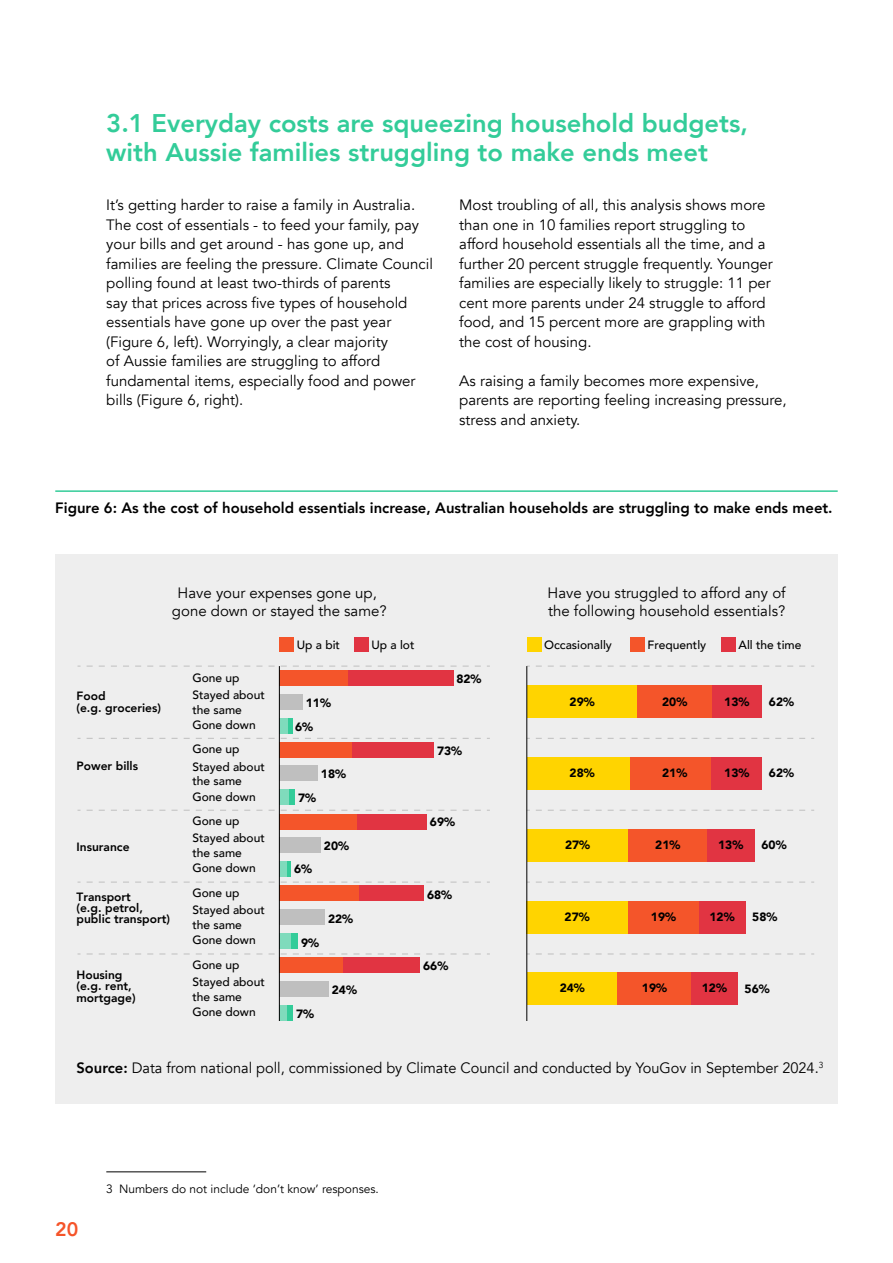
<style>
.page{position:relative;width:893px;height:1263px;background:#fff}
.page>*{position:absolute;margin:0;border:0;box-sizing:border-box;transform-origin:0 0}
.t1{font:800 25.5px/28.5px "Avenir";color:#3c9}
.t2{font:800 19.5px "Avenir";color:#f55429}
.t3{font:15px/19.5px "Avenir";color:#000}
.t4{font:800 15px "Avenir";color:#000}
.t5{font:500 12px/17.5px "Avenir";color:#000}
.t6{font:800 12px/11.4px "Avenir";color:#000}
.t7{font:900 12px "Avenir";color:#000}
.t8{font:12px "Avenir";color:#000}
.s1{font-weight:800}
</style>
<div class="page">
<div style="left:55px;top:554px;width:783px;height:549px;background:#eee"></div>
<div style="left:527px;top:685px;width:110px;height:33px;background:#ffd400"></div>
<div style="left:637px;top:685px;width:75px;height:33px;background:#f4552a"></div>
<div style="left:712px;top:685px;width:50px;height:33px;background:#e13442"></div>
<div style="left:527px;top:757px;width:103px;height:33px;background:#ffd400"></div>
<div style="left:630px;top:757px;width:81px;height:33px;background:#f4552a"></div>
<div style="left:711px;top:757px;width:51px;height:33px;background:#e13442"></div>
<div style="left:527px;top:829px;width:101px;height:33px;background:#ffd400"></div>
<div style="left:628px;top:829px;width:79px;height:33px;background:#f4552a"></div>
<div style="left:707px;top:829px;width:47px;height:33px;background:#e13442"></div>
<div style="left:527px;top:901px;width:101px;height:32px;background:#ffd400"></div>
<div style="left:628px;top:901px;width:71px;height:32px;background:#f4552a"></div>
<div style="left:699px;top:901px;width:46px;height:32px;background:#e13442"></div>
<div style="left:527px;top:972px;width:91px;height:33px;background:#ffd400"></div>
<div style="left:618px;top:972px;width:73px;height:33px;background:#f4552a"></div>
<div style="left:691px;top:972px;width:46px;height:33px;background:#e13442"></div>
<div style="left:279px;top:694px;width:24px;height:16px;background:#bfbfbf"></div>
<div style="left:279px;top:671px;width:69px;height:15px;background:#f4552a"></div>
<div style="left:348px;top:671px;width:105px;height:15px;background:#e13442"></div>
<div style="left:279px;top:718px;width:9px;height:16px;background:#7fdbbc"></div>
<hr style="left:288px;top:718px;width:4px;height:16px;background:#3c9">
<div style="left:279px;top:765px;width:39px;height:16px;background:#bfbfbf"></div>
<div style="left:279px;top:789px;width:10px;height:16px;background:#7fdbbc"></div>
<div style="left:289px;top:789px;width:6px;height:16px;background:#3c9"></div>
<div style="left:279px;top:742px;width:73px;height:15px;background:#f4552a"></div>
<div style="left:352px;top:742px;width:82px;height:15px;background:#e13442"></div>
<svg style="left:87px;top:738px;width:403px;height:1px"></svg>
<div style="left:279px;top:837px;width:42px;height:16px;background:#bfbfbf"></div>
<div style="left:279px;top:861px;width:8px;height:16px;background:#7fdbbc"></div>
<hr style="left:287px;top:861px;width:4px;height:16px;background:#3c9">
<div style="left:279px;top:814px;width:78px;height:15px;background:#f4552a"></div>
<div style="left:357px;top:814px;width:70px;height:15px;background:#e13442"></div>
<svg style="left:87px;top:810px;width:403px;height:1px"></svg>
<div style="left:279px;top:909px;width:46px;height:16px;background:#bfbfbf"></div>
<div style="left:279px;top:933px;width:12px;height:16px;background:#7fdbbc"></div>
<div style="left:291px;top:933px;width:7px;height:16px;background:#3c9"></div>
<div style="left:279px;top:885px;width:81px;height:16px;background:#f4552a"></div>
<div style="left:360px;top:885px;width:64px;height:16px;background:#e13442"></div>
<svg style="left:87px;top:882px;width:403px;height:1px"></svg>
<div style="left:279px;top:981px;width:50px;height:16px;background:#bfbfbf"></div>
<div style="left:279px;top:1005px;width:8px;height:15px;background:#7fdbbc"></div>
<div style="left:287px;top:1005px;width:6px;height:15px;background:#3c9"></div>
<div style="left:279px;top:957px;width:64px;height:16px;background:#f4552a"></div>
<div style="left:343px;top:957px;width:77px;height:16px;background:#e13442"></div>
<svg style="left:87px;top:953px;width:403px;height:1px"></svg>
<svg style="left:87px;top:666px;width:403px;height:1px"></svg>
<div style="left:527px;top:637px;width:14px;height:14px;background:#ffd400"></div>
<div style="left:630px;top:637px;width:15px;height:14px;background:#f4552a"></div>
<div style="left:279px;top:637px;width:15px;height:14px;background:#f4552a"></div>
<div style="left:354px;top:637px;width:14px;height:14px;background:#e13442"></div>
<div style="left:721px;top:637px;width:14px;height:14px;background:#e13442"></div>
<svg style="left:536px;top:738px;width:278px;height:1px"></svg>
<svg style="left:536px;top:810px;width:278px;height:1px"></svg>
<svg style="left:536px;top:882px;width:278px;height:1px"></svg>
<svg style="left:536px;top:953px;width:278px;height:1px"></svg>
<svg style="left:536px;top:666px;width:278px;height:1px"></svg>
<hr style="left:526px;top:666px;width:1px;height:354px;background:#000">
<hr style="left:279px;top:666px;width:1px;height:354px;background:#000">
<hr style="left:55px;top:490px;width:783px;height:2px;background:#3c9">
<hr style="left:106px;top:1171px;width:100px;height:1px;background:#000">
<h1 class="t1" style="left:106px;top:109px;width:643px">3.1 Everyday costs are squeezing household budgets, with Aussie families struggling to make ends meet</h1>
<p class="t3" style="left:106px;top:195px;width:328px">It’s getting harder to raise a family in Australia.<br>The cost of essentials - to feed your family, pay your bills and get around - has gone up, and families are feeling the pressure. Climate Council polling found at least two-thirds of parents<br>say that prices across five types of household essentials have gone up over the past year (Figure 6, left). Worryingly, a clear majority<br>of Aussie families are struggling to afford fundamental items, especially food and power bills (Figure 6, right).</p>
<p class="t3" style="left:459px;top:195px;width:315px">Most troubling of all, this analysis shows more than one in 10 families report struggling to afford household essentials all the time, and a further 20 percent struggle frequently. Younger families are especially likely to struggle: 11 per cent more parents under 24 struggle to afford food, and 15 percent more are grappling with the cost of housing.</p>
<p class="t3" style="left:459px;top:371px;width:329px">As raising a family becomes more expensive, parents are reporting feeling increasing pressure, stress and anxiety.</p>
<p class="t4" style="left:55px;top:496px;width:779px">Figure 6: As the cost of household essentials increase, Australian households are struggling to make ends meet.</p>
<p class="t3" style="left:172px;top:584px;width:216px;line-height:18px;text-align:center">Have your expenses gone up, gone down or stayed the same?</p>
<p class="t3" style="left:548px;top:584px;width:240px;line-height:18px">Have you struggled to afford any of the following household essentials?</p>
<p class="t6" style="left:77px;top:690px;width:86px">Food<br>(e.g. groceries)</p>
<p class="t6" style="left:77px;top:760px;width:63px">Power bills</p>
<p class="t6" style="left:77px;top:841px;width:55px">Insurance</p>
<p class="t6" style="left:77px;top:891px;width:95px">Transport<br>(e.g. petrol, public transport)</p>
<p class="t6" style="left:77px;top:969px;width:61px">Housing (e.g. rent, mortgage)</p>
<p class="t5" style="left:192px;top:668px;width:74px">Gone up<br>Stayed about</p>
<p class="t5" style="left:192px;top:701px;width:65px;line-height:15.6px">the same<br>Gone down</p>
<p class="t5" style="left:192px;top:739px;width:74px">Gone up<br>Stayed about</p>
<p class="t5" style="left:192px;top:772px;width:65px;line-height:15.6px">the same<br>Gone down</p>
<p class="t5" style="left:192px;top:811px;width:74px">Gone up<br>Stayed about</p>
<p class="t5" style="left:192px;top:844px;width:65px;line-height:15.6px">the same<br>Gone down</p>
<p class="t5" style="left:192px;top:883px;width:74px">Gone up<br>Stayed about</p>
<p class="t5" style="left:192px;top:916px;width:65px;line-height:15.6px">the same<br>Gone down</p>
<p class="t5" style="left:192px;top:955px;width:74px">Gone up<br>Stayed about</p>
<p class="t5" style="left:192px;top:988px;width:65px;line-height:15.6px">the same<br>Gone down</p>
<p class="t5" style="left:297px;top:635px;width:45px">Up a bit</p>
<p class="t5" style="left:371px;top:635px;width:45px">Up a lot</p>
<p class="t5" style="left:544px;top:635px;width:69px">Occasionally</p>
<p class="t5" style="left:648px;top:635px;width:60px">Frequently</p>
<p class="t5" style="left:738px;top:635px;width:64px">All the time</p>
<p class="t7" style="left:306px;top:693px;width:27px">11%</p>
<p class="t7" style="left:295px;top:716px;width:19px">6%</p>
<p class="t7" style="left:321px;top:764px;width:27px">18%</p>
<p class="t7" style="left:298px;top:787px;width:19px">7%</p>
<p class="t7" style="left:294px;top:859px;width:19px">6%</p>
<p class="t7" style="left:324px;top:835px;width:27px">20%</p>
<p class="t7" style="left:328px;top:909px;width:27px">22%</p>
<p class="t7" style="left:301px;top:932px;width:19px">9%</p>
<p class="t7" style="left:296px;top:1003px;width:19px">7%</p>
<p class="t7" style="left:332px;top:979px;width:27px">24%</p>
<p class="t7" style="left:456px;top:669px;width:27px">82%</p>
<p class="t7" style="left:437px;top:740px;width:27px">73%</p>
<p class="t7" style="left:430px;top:811px;width:27px">69%</p>
<p class="t7" style="left:427px;top:885px;width:27px">68%</p>
<p class="t7" style="left:423px;top:956px;width:27px">66%</p>
<p class="t7" style="left:570px;top:691px;width:27px">29%</p>
<p class="t7" style="left:662px;top:691px;width:27px">20%</p>
<p class="t7" style="left:724px;top:691px;width:27px">13%</p>
<p class="t7" style="left:769px;top:691px;width:27px">62%</p>
<p class="t7" style="left:570px;top:763px;width:27px">28%</p>
<p class="t7" style="left:662px;top:763px;width:27px">21%</p>
<p class="t7" style="left:724px;top:763px;width:27px">13%</p>
<p class="t7" style="left:769px;top:763px;width:27px">62%</p>
<p class="t7" style="left:565px;top:834px;width:27px">27%</p>
<p class="t7" style="left:655px;top:834px;width:27px">21%</p>
<p class="t7" style="left:718px;top:834px;width:27px">13%</p>
<p class="t7" style="left:761px;top:835px;width:27px">60%</p>
<p class="t7" style="left:565px;top:906px;width:27px">27%</p>
<p class="t7" style="left:651px;top:906px;width:27px">19%</p>
<p class="t7" style="left:709px;top:906px;width:27px">12%</p>
<p class="t7" style="left:752px;top:906px;width:27px">58%</p>
<p class="t7" style="left:560px;top:978px;width:27px">24%</p>
<p class="t7" style="left:642px;top:978px;width:27px">19%</p>
<p class="t7" style="left:702px;top:978px;width:27px">12%</p>
<p class="t7" style="left:745px;top:978px;width:27px">56%</p>
<p class="t3" style="left:77px;top:1058px;width:748px"><span class="s1">Source:</span> Data from national poll, commissioned by Climate Council and conducted by YouGov in September 2024.<sup>3</sup></p>
<h2 class="t2" style="left:55px;top:1214px;width:25px">20</h2>
<p class="t8" style="left:106px;top:1182px;width:274px">3 Numbers do not include ‘don’t know’ responses.</p>
</div>
